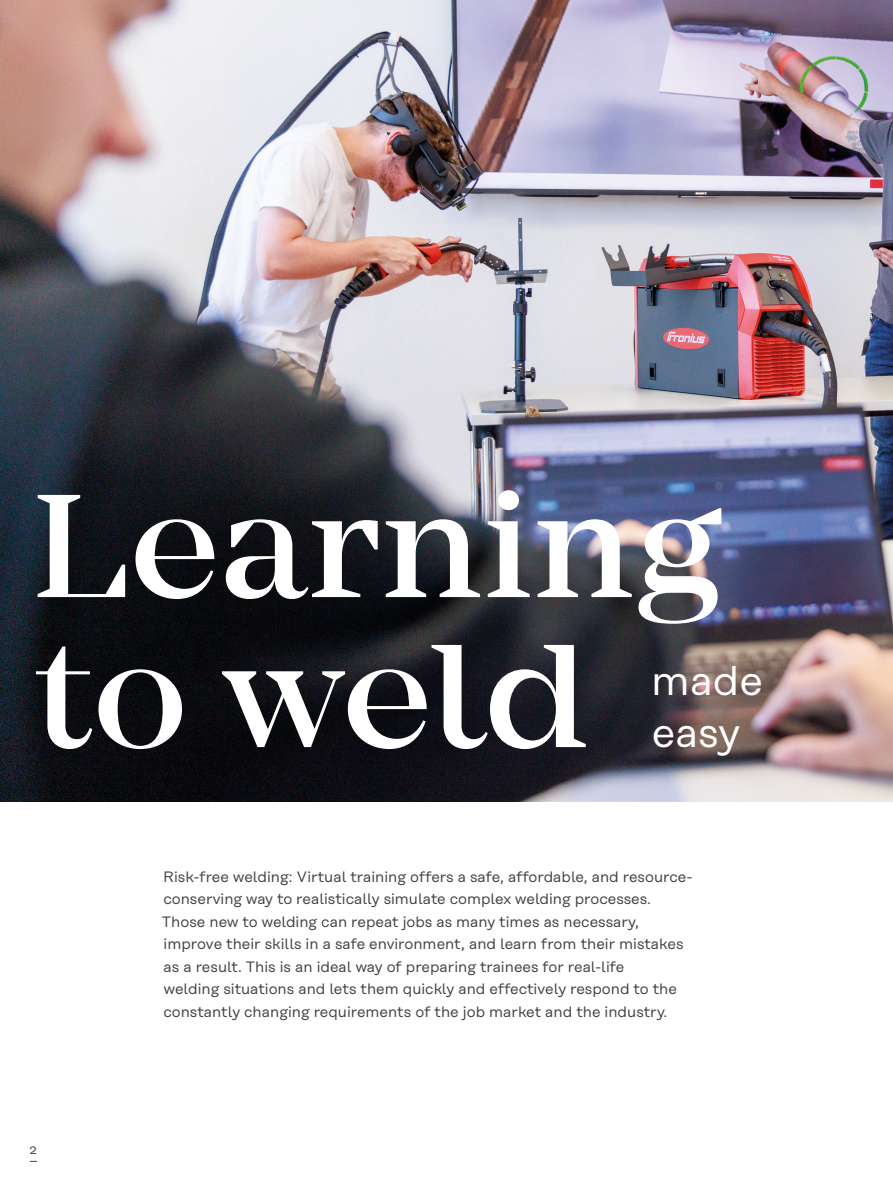
<style>
.page{position:relative;width:893px;height:1191px;background:#fff}
.page>*{position:absolute;margin:0;border:0;box-sizing:border-box;transform-origin:0 0}
.t1{font:500 152.4px/150px "Mirador";color:#fff}
.t2{font:41.4px/52.3px "Rational Text";color:#fff}
.t3{font:15px/22.5px "Rational Text";color:#45413e}
.t4{font:12.75px "Rational Text";color:#45413e}
</style>
<div class="page">
<img style="left:0;top:0;width:893px;height:801px">
<h1 class="t1" style="left:33px;top:472px;width:691px">Learning to weld</h1>
<h2 class="t2" style="left:651px;top:654px;width:113px">made easy</h2>
<p class="t4" style="left:30px;top:1142px;width:9px">2</p>
<p class="t3" style="left:162px;top:865px;width:532px">Risk-free welding: Virtual training offers a safe, affordable, and resource&shy;conserving way to realistically simulate complex welding processes.<br>Those new to welding can repeat jobs as many times as necessary, improve their skills in a safe environment, and learn from their mistakes as a result. This is an ideal way of preparing trainees for real-life<br>welding situations and lets them quickly and effectively respond to the constantly changing requirements of the job market and the industry.</p>
</div>
